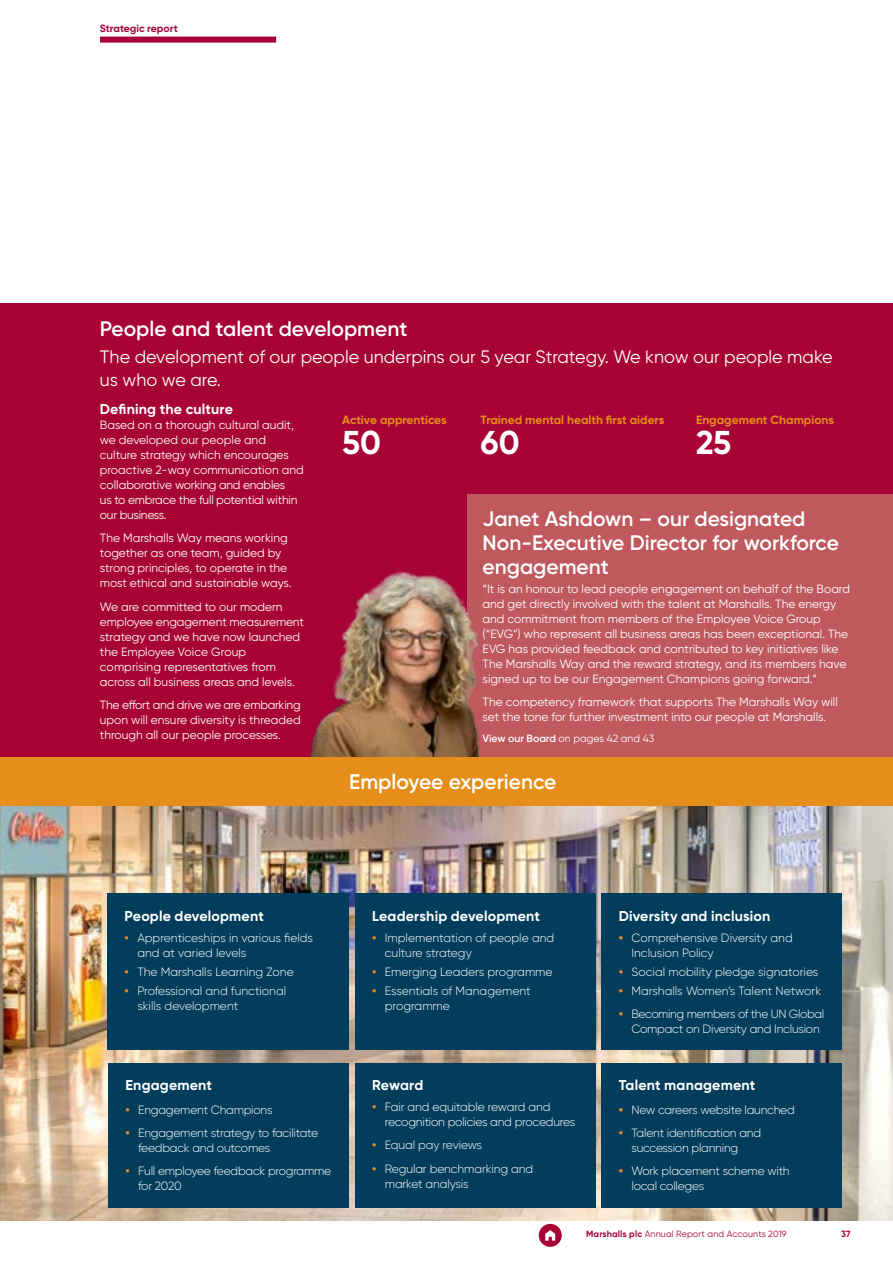
<style>
.page{position:relative;width:893px;height:1263px;background:#fff}
.page>*{position:absolute;margin:0;border:0;box-sizing:border-box;transform-origin:0 0}
.t1{font:700 33px "Gilroy";color:#fff}
.t2{font:600 21px/24px "Gilroy";color:#fff}
.t3{font:18px/22.5px "Gilroy";color:#fff}
.t4{font:700 14.25px "Gilroy";letter-spacing:.01em;color:#fff}
.t5{font:12px/15px "Gilroy";color:#fff}
.t6{font:300 12px/15px "Gilroy";letter-spacing:-.02em;color:#fff}
.t7{font:300 12px/15px "Gilroy";color:#fff}
.t8{font:700 12px "Gilroy";color:#e58e1a}
.t9{font:10.5px "Gilroy";color:#fff}
.t10{font:700 10.5px "Gilroy";color:#a70336}
.t11{font:9px "Gilroy";letter-spacing:.015em;color:#a70336}
.t12{font:700 9px "Gilroy";color:#a70336}
.s1{font-weight:600}
.s2{font-weight:700;color:#f68b1f}
.s3{font-weight:700}
</style>
<div class="page">
<div style="left:0;top:303px;width:893px;height:917px;background:#a70336"></div>
<img style="left:0;top:806px;width:893px;height:414px">
<div style="left:108px;top:894px;width:241px;height:156px;background:#033d5c"></div>
<div style="left:355px;top:1063px;width:240px;height:144px;background:#033d5c"></div>
<div style="left:602px;top:1063px;width:240px;height:144px;background:#033d5c"></div>
<div style="left:355px;top:894px;width:240px;height:156px;background:#033d5c"></div>
<div style="left:602px;top:894px;width:240px;height:156px;background:#033d5c"></div>
<div style="left:108px;top:1063px;width:241px;height:144px;background:#033d5c"></div>
<div style="left:0;top:757px;width:893px;height:49px;background:#e58e1a"></div>
<div style="left:468px;top:494px;width:425px;height:263px;background:#bf595e"></div>
<img style="left:309px;top:561px;width:171px;height:196px">
<svg style="left:539px;top:1224px;width:23px;height:23px"></svg>
<div style="left:100px;top:37px;width:176px;height:6px;background:#a70336"></div>
<p class="t10" style="left:100px;top:22px;width:79px">Strategic report</p>
<h2 class="t2" style="left:100px;top:317px;width:309px">People and talent development</h2>
<h3 class="t3" style="left:100px;top:345px;width:734px">The development of our people underpins our 5 year Strategy. We know our people make us who we are.</h3>
<p class="t4" style="left:100px;top:400px;width:135px">Defining the culture</p>
<p class="t5" style="left:100px;top:417px;width:205px">Based on a thorough cultural audit, we developed our people and culture strategy which encourages proactive 2-way communication and collaborative working and enables<br>us to embrace the full potential within our business.</p>
<p class="t5" style="left:100px;top:530px;width:193px">The Marshalls Way means working together as one team, guided by strong principles, to operate in the most ethical and sustainable ways.</p>
<p class="t5" style="left:100px;top:599px;width:206px">We are committed to our modern employee engagement measurement strategy and we have now launched the Employee Voice Group comprising representatives from across all business areas and levels.</p>
<p class="t5" style="left:100px;top:697px;width:202px;text-align:justify">The effort and drive we are embarking upon will ensure diversity is threaded through all our people processes.</p>
<p class="t8" style="left:342px;top:412px;width:106px">Active apprentices</p>
<h1 class="t1" style="left:342px;top:422px;width:40px">50</h1>
<p class="t8" style="left:481px;top:412px;width:185px">Trained mental health first aiders</p>
<h1 class="t1" style="left:481px;top:422px;width:41px">60</h1>
<p class="t8" style="left:696px;top:412px;width:140px">Engagement Champions</p>
<h1 class="t1" style="left:696px;top:422px;width:37px">25</h1>
<h2 class="t2" style="left:483px;top:506px;width:358px">Janet Ashdown – our designated<br>Non-Executive Director for workforce engagement</h2>
<p class="t5" style="left:483px;top:581px;width:369px">“It is an honour to lead people engagement on behalf of the Board and get directly involved with the talent at Marshalls. The energy and commitment from members of the Employee Voice Group (“EVG”) who represent all business areas has been exceptional. The EVG has provided feedback and contributed to key initiatives like The Marshalls Way and the reward strategy, and its members have signed up to be our Engagement Champions going forward.”</p>
<p class="t5" style="left:483px;top:694px;width:357px">The competency framework that supports The Marshalls Way will set the tone for further investment into our people at Marshalls.</p>
<p class="t9" style="left:483px;top:732px;width:173px"><span class="s1">View our Board</span> on pages 42 and 43</p>
<h2 class="t2" style="left:349px;top:769px;width:209px">Employee experience</h2>
<p class="t4" style="left:125px;top:907px;width:141px">People development</p>
<p class="t7" style="left:137px;top:930px;width:177px;text-indent:-13px"><span class="s2">•</span> Apprenticeships in various fields and at varied levels</p>
<p class="t7" style="left:125px;top:964px;width:171px"><span class="s2">•</span> The Marshalls Learning Zone</p>
<p class="t7" style="left:137px;top:983px;width:150px;text-indent:-13px"><span class="s2">•</span> Professional and functional skills development</p>
<p class="t4" style="left:125px;top:1076px;width:88px">Engagement</p>
<p class="t6" style="left:125px;top:1102px;width:149px"><span class="s2">•</span> Engagement Champions</p>
<p class="t6" style="left:138px;top:1125px;width:181px;text-indent:-13px"><span class="s2">•</span> Engagement strategy to facilitate feedback and outcomes</p>
<p class="t6" style="left:138px;top:1163px;width:195px;text-indent:-13px"><span class="s2">•</span> Full employee feedback programme for 2020</p>
<p class="t4" style="left:372px;top:907px;width:169px">Leadership development</p>
<p class="t7" style="left:385px;top:930px;width:171px;text-indent:-13px"><span class="s2">•</span> Implementation of people and culture strategy</p>
<p class="t7" style="left:372px;top:964px;width:182px"><span class="s2">•</span> Emerging Leaders programme</p>
<p class="t7" style="left:385px;top:983px;width:147px;text-indent:-13px"><span class="s2">•</span> Essentials of Management programme</p>
<p class="t4" style="left:619px;top:907px;width:153px">Diversity and inclusion</p>
<p class="t7" style="left:631px;top:930px;width:163px;text-indent:-13px"><span class="s2">•</span> Comprehensive Diversity and<br>Inclusion Policy</p>
<p class="t7" style="left:619px;top:964px;width:201px"><span class="s2">•</span> Social mobility pledge signatories</p>
<p class="t7" style="left:619px;top:983px;width:204px"><span class="s2">•</span> Marshalls Women’s Talent Network</p>
<p class="t6" style="left:631px;top:1006px;width:194px;text-indent:-13px"><span class="s2">•</span> Becoming members of the UN Global<br>Compact on Diversity and Inclusion</p>
<p class="t4" style="left:372px;top:1076px;width:53px">Reward</p>
<p class="t6" style="left:385px;top:1099px;width:192px;text-indent:-13px"><span class="s2">•</span> Fair and equitable reward and recognition policies and procedures</p>
<p class="t6" style="left:372px;top:1138px;width:111px"><span class="s2">•</span> Equal pay reviews</p>
<p class="t6" style="left:385px;top:1161px;width:150px;text-indent:-13px"><span class="s2">•</span> Regular benchmarking and market analysis</p>
<p class="t4" style="left:619px;top:1076px;width:138px">Talent management</p>
<p class="t6" style="left:619px;top:1102px;width:178px"><span class="s2">•</span> New careers website launched</p>
<p class="t6" style="left:631px;top:1125px;width:131px;text-indent:-13px"><span class="s2">•</span> Talent identification and succession planning</p>
<p class="t6" style="left:631px;top:1163px;width:160px;text-indent:-13px"><span class="s2">•</span> Work placement scheme with local colleges</p>
<p class="t11" style="left:586px;top:1229px;width:202px"><span class="s3">Marshalls plc</span> Annual Report and Accounts 2019</p>
<p class="t12" style="left:841px;top:1229px;width:11px">37</p>
</div>
